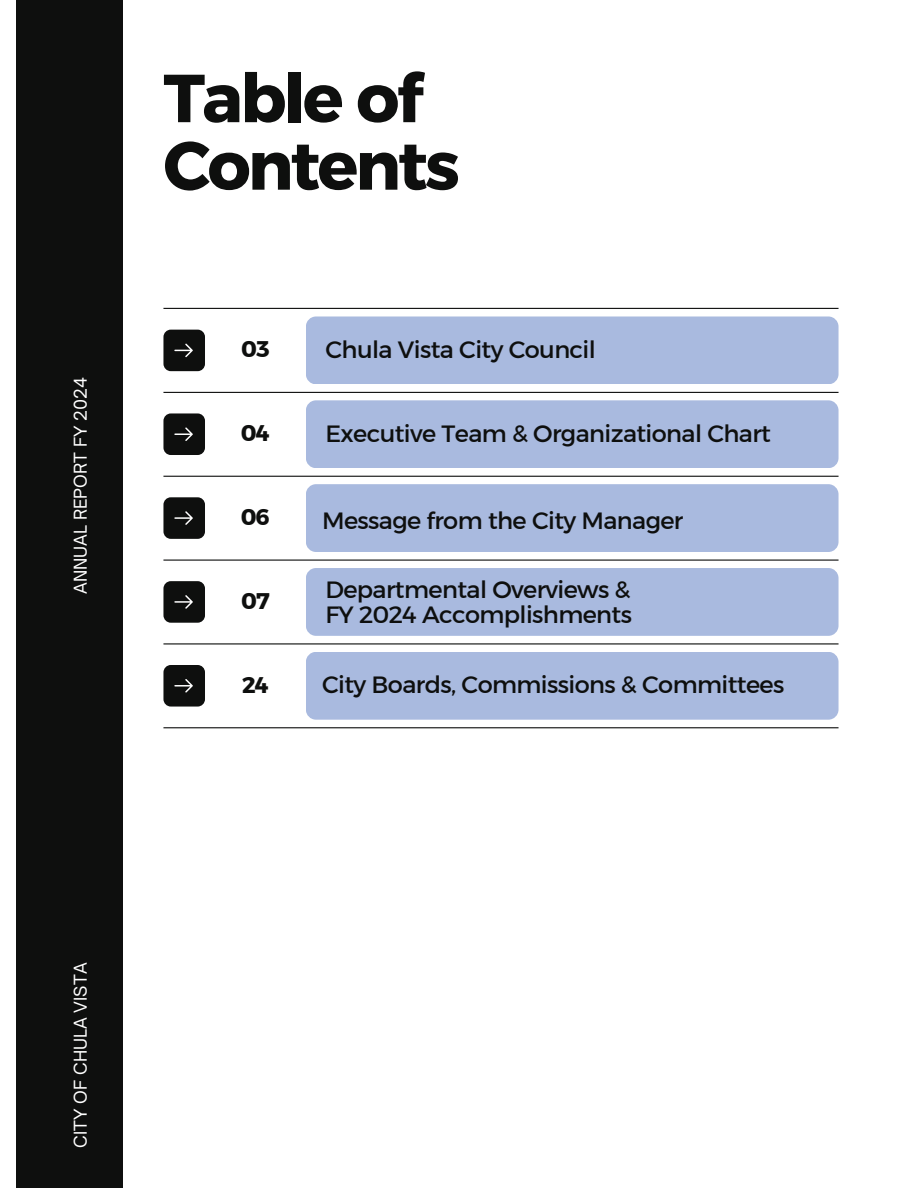
<style>
.page{position:relative;width:918px;height:1188px;background:#fff}
.page>*{position:absolute;margin:0;border:0;box-sizing:border-box;transform-origin:0 0}
.t1{font:67.8px/67.5px "Kief Montaser Bold";letter-spacing:-.04em;color:#0e0f0e}
.t2{font:24px/25.8px "Kief Montaser Regular";letter-spacing:-.025em;color:#0e0f0e}
.t3{font:22.65px "Kief Montaser Bold";letter-spacing:-.03em;color:#0e0f0e}
.t4{font:16.95px "Open Sauce One";color:#fff}
</style>
<div class="page">
<div style="left:306px;top:316px;width:533px;height:68px;background:#a9badf;border-radius:10px"></div>
<div style="left:306px;top:400px;width:533px;height:68px;background:#a9badf;border-radius:10px"></div>
<div style="left:306px;top:484px;width:533px;height:68px;background:#a9badf;border-radius:10px"></div>
<div style="left:306px;top:568px;width:533px;height:68px;background:#a9badf;border-radius:10px"></div>
<div style="left:306px;top:652px;width:533px;height:68px;background:#a9badf;border-radius:10px"></div>
<div style="left:16px;top:0;width:107px;height:1188px;background:#0e0f0e"></div>
<hr style="left:163px;top:308px;width:676px;height:1px;background:#0e0f0e">
<hr style="left:163px;top:392px;width:676px;height:1px;background:#0e0f0e">
<hr style="left:163px;top:476px;width:676px;height:1px;background:#0e0f0e">
<hr style="left:163px;top:560px;width:676px;height:1px;background:#0e0f0e">
<hr style="left:163px;top:643px;width:676px;height:1px;background:#0e0f0e">
<hr style="left:163px;top:727px;width:676px;height:1px;background:#0e0f0e">
<div style="left:163px;top:330px;width:42px;height:41px;background:#0e0f0e;border-radius:7px"></div>
<svg style="left:174px;top:344px;width:19px;height:13px"></svg>
<div style="left:163px;top:413px;width:42px;height:42px;background:#0e0f0e;border-radius:7px"></div>
<svg style="left:174px;top:427px;width:19px;height:14px"></svg>
<div style="left:163px;top:497px;width:42px;height:42px;background:#0e0f0e;border-radius:7px"></div>
<svg style="left:174px;top:511px;width:19px;height:14px"></svg>
<div style="left:163px;top:581px;width:42px;height:42px;background:#0e0f0e;border-radius:7px"></div>
<svg style="left:174px;top:595px;width:19px;height:14px"></svg>
<div style="left:163px;top:665px;width:42px;height:42px;background:#0e0f0e;border-radius:7px"></div>
<svg style="left:174px;top:679px;width:19px;height:14px"></svg>
<h2 class="t4" style="left:70px;top:594px;width:219px;rotate:-90deg">ANNUAL REPORT FY 2024</h2>
<p class="t1" style="left:163px;top:64px;width:298px">Table of<br>Contents</p>
<p class="t3" style="left:241px;top:335px;width:30px">03</p>
<p class="t2" style="left:325px;top:336px;width:272px">Chula Vista City Council</p>
<p class="t3" style="left:241px;top:419px;width:30px">04</p>
<h1 class="t2" style="left:325px;top:420px;width:447px">Executive Team &amp; Organizational Chart</h1>
<h2 class="t3" style="left:241px;top:503px;width:31px">06</h2>
<p class="t2" style="left:322px;top:507px;width:363px">Message from the City Manager</p>
<p class="t3" style="left:241px;top:587px;width:30px">07</p>
<h2 class="t2" style="left:325px;top:576px;width:308px">Departmental Overviews &amp;<br>FY 2024 Accomplishments</h2>
<p class="t3" style="left:242px;top:671px;width:28px">24</p>
<p class="t2" style="left:322px;top:672px;width:464px">City Boards, Commissions &amp; Committees</p>
<p class="t4" style="left:70px;top:1148px;width:186px;rotate:-90deg">CITY OF CHULA VISTA</p>
</div>
